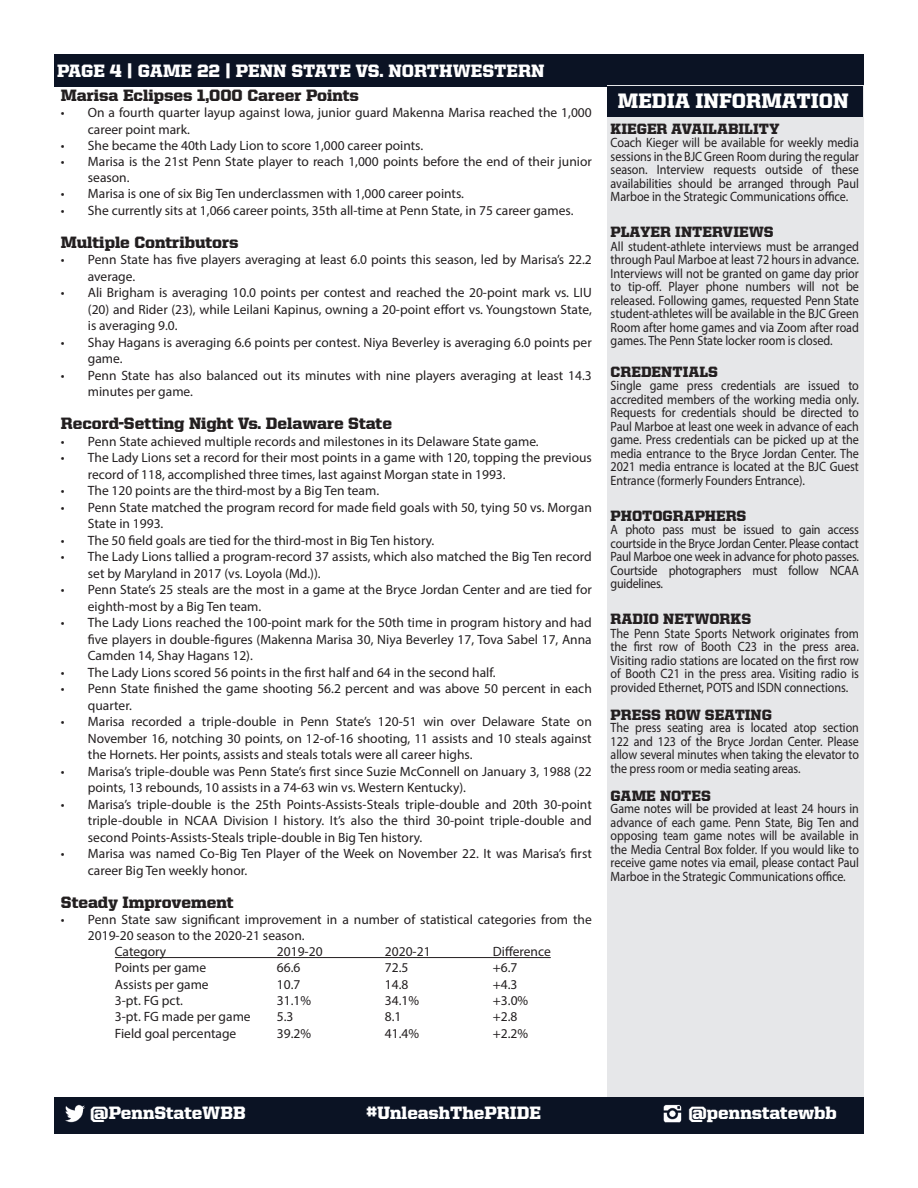
<style>
.page{position:relative;width:918px;height:1188px;background:#fff}
.page>*{position:absolute;margin:0;border:0;box-sizing:border-box;transform-origin:0 0}
.t1{font:900 21px "United Serif Reg";color:#fff}
.t2{font:900 18px "United Serif Reg";color:#fff}
.t3{font:900 16.5px "United Serif Reg";color:#231f20}
.t4{font:900 15px "United Serif Reg";color:#231f20}
.t5{font:13.5px/16.5px "Myriad Pro";color:#231f20}
.t6{font:13.5px/13.5px "Myriad Pro";color:#231f20;text-align:justify;scale:.9 1}
.t7{font:13.5px/13.5px "Myriad Pro";color:#231f20;text-align:justify;scale:.89 1}
</style>
<div class="page">
<div style="left:54px;top:54px;width:810px;height:32px;background:#0b1324"></div>
<div style="left:54px;top:1097px;width:810px;height:37px;background:#0b1324"></div>
<img style="left:65px;top:1104px;width:20px;height:19px">
<img style="left:663px;top:1104px;width:19px;height:18px">
<hr style="left:115px;top:957px;width:436px;height:1px;background:#231f20">
<div style="left:607px;top:86px;width:257px;height:1011px;background:#e6e7e9"></div>
<div style="left:607px;top:86px;width:255px;height:30px;background:#0b1324"></div>
<h2 class="t2" style="left:57px;top:60px;width:489px">PAGE 4 | GAME 22 | PENN STATE VS. NORTHWESTERN</h2>
<p class="t3" style="left:61px;top:86px;width:300px">Marisa Eclipses 1,000 Career Points</p>
<p class="t5" style="left:88px;top:105px;width:505px;text-indent:-27px">• On a fourth quarter layup against Iowa, junior guard Makenna Marisa reached the 1,000 career point mark.</p>
<p class="t5" style="left:61px;top:137px;width:364px">• She became the 40th Lady Lion to score 1,000 career points.</p>
<p class="t5" style="left:88px;top:153px;width:505px;text-indent:-27px">• Marisa is the 21st Penn State player to reach 1,000 points before the end of their junior season.</p>
<p class="t5" style="left:61px;top:185px;width:405px">• Marisa is one of six Big Ten underclassmen with 1,000 career points.</p>
<p class="t5" style="left:61px;top:202px;width:514px">• She currently sits at 1,066 career points, 35th all-time at Penn State, in 75 career games.</p>
<p class="t3" style="left:61px;top:233px;width:179px">Multiple Contributors</p>
<p class="t5" style="left:88px;top:251px;width:506px;text-indent:-27px">• Penn State has five players averaging at least 6.0 points this season, led by Marisa’s 22.2 average.</p>
<p class="t5" style="left:88px;top:284px;width:505px;text-align:justify;text-indent:-27px">• Ali Brigham is averaging 10.0 points per contest and reached the 20-point mark vs. LIU (20) and Rider (23), while Leilani Kapinus, owning a 20-point effort vs. Youngstown State, is averaging 9.0.</p>
<p class="t5" style="left:88px;top:334px;width:505px;text-indent:-27px">• Shay Hagans is averaging 6.6 points per contest. Niya Beverley is averaging 6.0 points per game.</p>
<p class="t5" style="left:88px;top:367px;width:505px;text-indent:-27px">• Penn State has also balanced out its minutes with nine players averaging at least 14.3 minutes per game.</p>
<p class="t3" style="left:61px;top:414px;width:333px">Record-Setting Night Vs. Delaware State</p>
<p class="t5" style="left:61px;top:433px;width:479px">• Penn State achieved multiple records and milestones in its Delaware State game.</p>
<p class="t5" style="left:88px;top:449px;width:506px;text-indent:-27px">• The Lady Lions set a record for their most points in a game with 120, topping the previous record of 118, accomplished three times, last against Morgan state in 1993.</p>
<p class="t5" style="left:61px;top:482px;width:320px">• The 120 points are the third-most by a Big Ten team.</p>
<p class="t5" style="left:88px;top:499px;width:505px;text-indent:-27px">• Penn State matched the program record for made field goals with 50, tying 50 vs. Morgan<br>State in 1993.</p>
<p class="t5" style="left:61px;top:532px;width:375px">• The 50 field goals are tied for the third-most in Big Ten history.</p>
<p class="t5" style="left:88px;top:548px;width:505px;text-indent:-27px">• The Lady Lions tallied a program-record 37 assists, which also matched the Big Ten record set by Maryland in 2017 (vs. Loyola (Md.)).</p>
<p class="t5" style="left:88px;top:581px;width:505px;text-indent:-27px">• Penn State’s 25 steals are the most in a game at the Bryce Jordan Center and are tied for eighth-most by a Big Ten team.</p>
<p class="t5" style="left:88px;top:614px;width:505px;text-align:justify;text-indent:-27px">• The Lady Lions reached the 100-point mark for the 50th time in program history and had five players in double-figures (Makenna Marisa 30, Niya Beverley 17, Tova Sabel 17, Anna Camden 14, Shay Hagans 12).</p>
<p class="t5" style="left:61px;top:664px;width:436px">• The Lady Lions scored 56 points in the first half and 64 in the second half.</p>
<p class="t5" style="left:88px;top:680px;width:505px;text-indent:-27px">• Penn State finished the game shooting 56.2 percent and was above 50 percent in each quarter.</p>
<p class="t5" style="left:88px;top:713px;width:505px;text-align:justify;text-indent:-27px">• Marisa recorded a triple-double in Penn State’s 120-51 win over Delaware State on November 16, notching 30 points, on 12-of-16 shooting, 11 assists and 10 steals against the Hornets. Her points, assists and steals totals were all career highs.</p>
<p class="t5" style="left:88px;top:763px;width:505px;text-indent:-27px">• Marisa’s triple-double was Penn State’s first since Suzie McConnell on January 3, 1988 (22 points, 13 rebounds, 10 assists in a 74-63 win vs. Western Kentucky).</p>
<p class="t5" style="left:88px;top:796px;width:505px;text-align:justify;text-indent:-27px">• Marisa’s triple-double is the 25th Points-Assists-Steals triple-double and 20th 30-point triple-double in NCAA Division I history. It’s also the third 30-point triple-double and second Points-Assists-Steals triple-double in Big Ten history.</p>
<p class="t5" style="left:88px;top:845px;width:505px;text-indent:-27px">• Marisa was named Co-Big Ten Player of the Week on November 22. It was Marisa’s first career Big Ten weekly honor.</p>
<p class="t3" style="left:61px;top:893px;width:174px">Steady Improvement</p>
<p class="t5" style="left:88px;top:911px;width:505px;text-indent:-27px">• Penn State saw significant improvement in a number of statistical categories from the<br>2019-20 season to the 2020-21 season.</p>
<p class="t5" style="left:115px;top:943px;width:53px">Category</p>
<p class="t5" style="left:277px;top:943px;width:47px">2019-20</p>
<p class="t5" style="left:385px;top:943px;width:47px">2020-21</p>
<p class="t5" style="left:493px;top:943px;width:59px">Difference</p>
<p class="t5" style="left:115px;top:959px;width:93px">Points per game</p>
<p class="t5" style="left:277px;top:959px;width:25px">66.6</p>
<p class="t5" style="left:385px;top:959px;width:25px">72.5</p>
<p class="t5" style="left:493px;top:959px;width:26px">+6.7</p>
<p class="t5" style="left:115px;top:976px;width:95px">Assists per game</p>
<p class="t5" style="left:277px;top:976px;width:25px">10.7</p>
<p class="t5" style="left:385px;top:976px;width:25px">14.8</p>
<p class="t5" style="left:493px;top:976px;width:26px">+4.3</p>
<p class="t5" style="left:115px;top:992px;width:70px">3-pt. FG pct.</p>
<p class="t5" style="left:277px;top:992px;width:36px">31.1%</p>
<p class="t5" style="left:385px;top:992px;width:36px">34.1%</p>
<p class="t5" style="left:493px;top:992px;width:37px">+3.0%</p>
<p class="t5" style="left:115px;top:1008px;width:137px">3-pt. FG made per game</p>
<p class="t5" style="left:277px;top:1008px;width:18px">5.3</p>
<p class="t5" style="left:385px;top:1008px;width:18px">8.1</p>
<p class="t5" style="left:493px;top:1008px;width:26px">+2.8</p>
<p class="t5" style="left:115px;top:1025px;width:123px">Field goal percentage</p>
<p class="t5" style="left:277px;top:1025px;width:36px">39.2%</p>
<p class="t5" style="left:385px;top:1025px;width:36px">41.4%</p>
<p class="t5" style="left:493px;top:1025px;width:37px">+2.2%</p>
<p class="t1" style="left:618px;top:89px;width:232px">MEDIA INFORMATION</p>
<p class="t4" style="left:611px;top:120px;width:171px">KIEGER AVAILABILITY</p>
<p class="t6" style="left:611px;top:136px;width:277px">Coach Kieger will be available for weekly media sessions in the BJC Green Room during the regular season. Interview requests outside of these availabilities should be arranged through Paul Marboe in the Strategic Communications office.</p>
<p class="t4" style="left:611px;top:224px;width:164px">PLAYER INTERVIEWS</p>
<p class="t6" style="left:611px;top:239px;width:277px">All student-athlete interviews must be arranged through Paul Marboe at least 72 hours in advance.<br>Interviews will not be granted on game day prior to tip-off. Player phone numbers will not be released. Following games, requested Penn State student-athletes will be available in the BJC Green Room after home games and via Zoom after road games. The Penn State locker room is closed.</p>
<p class="t4" style="left:611px;top:363px;width:109px">CREDENTIALS</p>
<p class="t6" style="left:611px;top:379px;width:277px">Single game press credentials are issued to accredited members of the working media only.<br>Requests for credentials should be directed to Paul Marboe at least one week in advance of each game. Press credentials can be picked up at the media entrance to the Bryce Jordan Center. The 2021 media entrance is located at the BJC Guest Entrance (formerly Founders Entrance).</p>
<p class="t4" style="left:611px;top:507px;width:137px">PHOTOGRAPHERS</p>
<p class="t6" style="left:611px;top:523px;width:277px">A photo pass must be issued to gain access courtside in the Bryce Jordan Center. Please contact Paul Marboe one week in advance for photo passes.<br>Courtside photographers must follow NCAA guidelines.</p>
<p class="t4" style="left:611px;top:611px;width:142px">RADIO NETWORKS</p>
<p class="t6" style="left:611px;top:626px;width:277px">The Penn State Sports Network originates from the first row of Booth C23 in the press area.<br>Visiting radio stations are located on the first row of Booth C21 in the press area. Visiting radio is provided Ethernet, POTS and ISDN connections.</p>
<p class="t4" style="left:611px;top:707px;width:163px">PRESS ROW SEATING</p>
<p class="t7" style="left:611px;top:721px;width:281px">The press seating area is located atop section 122 and 123 of the Bryce Jordan Center. Please allow several minutes when taking the elevator to the press room or media seating areas.</p>
<p class="t4" style="left:611px;top:788px;width:102px">GAME NOTES</p>
<p class="t7" style="left:611px;top:802px;width:280px">Game notes will be provided at least 24 hours in advance of each game. Penn State, Big Ten and opposing team game notes will be available in the Media Central Box folder. If you would like to receive game notes via email, please contact Paul Marboe in the Strategic Communications office.</p>
<h2 class="t2" style="left:90px;top:1102px;width:157px">@PennStateWBB</h2>
<h2 class="t2" style="left:367px;top:1102px;width:176px">#UnleashThePRIDE</h2>
<h2 class="t2" style="left:688px;top:1103px;width:150px">@pennstatewbb</h2>
</div>
